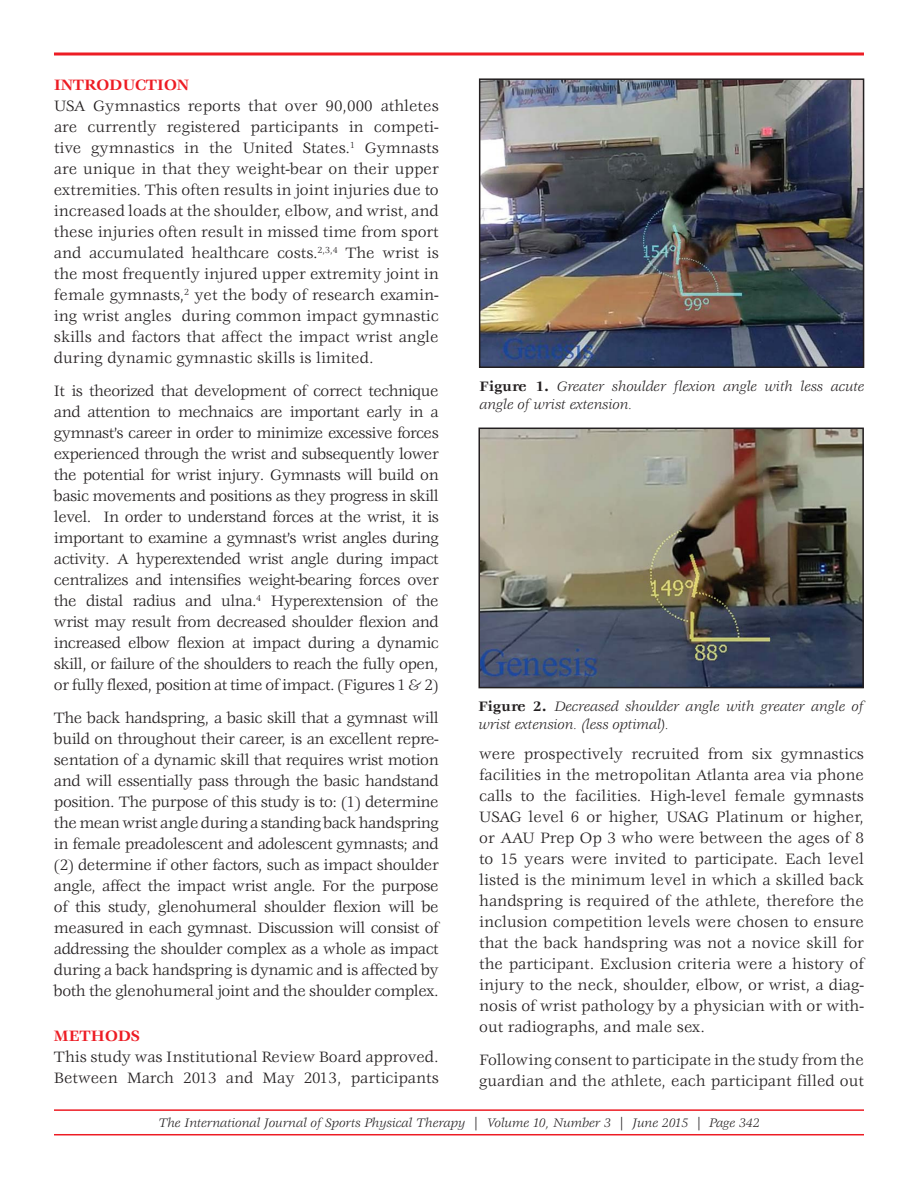
<style>
.page{position:relative;width:918px;height:1188px;background:#fff}
.page>*{position:absolute;margin:0;border:0;box-sizing:border-box;transform-origin:0 0}
.t1{font:16.5px/21px "Veljovic Std";color:#231f20;text-align:justify}
.t2{font:700 16.5px "Veljovic Std";color:#ed1c24}
.t3{font:italic 15px/18px "Veljovic Std";color:#231f20}
.t4{font:italic 13.5px "Veljovic Std";color:#231f20}
.s1{font-weight:700;font-style:normal}
</style>
<div class="page">
<hr style="left:54px;top:1109px;width:810px;height:2px;background:#ed1c24">
<hr style="left:54px;top:1134px;width:810px;height:1px;background:#ed1c24">
<svg style="left:54px;top:52px;width:810px;height:4px;background:#f1545a"></svg>
<img style="left:482px;top:81px;width:379px;height:284px">
<div style="left:479px;top:78px;width:385px;height:290px;border:2px solid #231f20"></div>
<img style="left:481px;top:431px;width:380px;height:254px">
<div style="left:478px;top:428px;width:386px;height:260px;border:2px solid #231f20"></div>
<p class="t2" style="left:54px;top:78px;width:137px">INTRODUCTION</p>
<p class="t1" style="left:54px;top:97px;width:386px">USA Gymnastics reports that over 90,000 athletes are currently registered participants in competi&shy;tive gymnastics in the United States.<sup>1</sup> Gymnasts are unique in that they weight-bear on their upper extremities. This often results in joint injuries due to increased loads at the shoulder, elbow, and wrist, and these injuries often result in missed time from sport and accumulated healthcare costs.<sup>2,3,4</sup> The wrist is the most frequently injured upper extremity joint in female gymnasts,<sup>2</sup> yet the body of research examin&shy;ing wrist angles during common impact gymnastic skills and factors that affect the impact wrist angle during dynamic gymnastic skills is limited.</p>
<p class="t1" style="left:54px;top:382px;width:386px">It is theorized that development of correct technique and attention to mechnaics are important early in a gymnast’s career in order to minimize excessive forces experienced through the wrist and subsequently lower the potential for wrist injury. Gymnasts will build on basic movements and positions as they progress in skill level. In order to understand forces at the wrist, it is important to examine a gymnast’s wrist angles during activity. A hyperextended wrist angle during impact centralizes and intensifies weight-bearing forces over the distal radius and ulna.<sup>4</sup> Hyperextension of the wrist may result from decreased shoulder flexion and increased elbow flexion at impact during a dynamic skill, or failure of the shoulders to reach the fully open, or fully flexed, position at time of impact. (Figures 1 &amp; 2)</p>
<p class="t1" style="left:54px;top:709px;width:386px">The back handspring, a basic skill that a gymnast will build on throughout their career, is an excellent repre&shy;sentation of a dynamic skill that requires wrist motion and will essentially pass through the basic handstand position. The purpose of this study is to: (1) determine the mean wrist angle during a standing back handspring in female preadolescent and adolescent gymnasts; and (2) determine if other factors, such as impact shoulder angle, affect the impact wrist angle. For the purpose of this study, glenohumeral shoulder flexion will be measured in each gymnast. Discussion will consist of addressing the shoulder complex as a whole as impact during a back handspring is dynamic and is affected by both the glenohumeral joint and the shoulder complex.</p>
<p class="t2" style="left:54px;top:1029px;width:87px">METHODS</p>
<p class="t1" style="left:54px;top:1048px;width:386px">This study was Institutional Review Board approved.<br>Between March 2013 and May 2013, participants</p>
<p class="t3" style="left:480px;top:378px;width:386px"><span class="s1">Figure 1.</span> Greater shoulder flexion angle with less acute angle of wrist extension.</p>
<p class="t3" style="left:478px;top:699px;width:386px"><span class="s1">Figure 2.</span> Decreased shoulder angle with greater angle of wrist extension. (less optimal).</p>
<p class="t1" style="left:479px;top:745px;width:386px">were prospectively recruited from six gymnastics facilities in the metropolitan Atlanta area via phone calls to the facilities. High-level female gymnasts USAG level 6 or higher, USAG Platinum or higher, or AAU Prep Op 3 who were between the ages of 8 to 15 years were invited to participate. Each level listed is the minimum level in which a skilled back handspring is required of the athlete, therefore the inclusion competition levels were chosen to ensure that the back handspring was not a novice skill for the participant. Exclusion criteria were a history of injury to the neck, shoulder, elbow, or wrist, a diag&shy;nosis of wrist pathology by a physician with or with&shy;out radiographs, and male sex.</p>
<p class="t1" style="left:479px;top:1051px;width:386px">Following consent to participate in the study from the guardian and the athlete, each participant filled out</p>
<p class="t4" style="left:158px;top:1117px;width:603px">The International Journal of Sports Physical Therapy | Volume 10, Number 3 | June 2015 | Page 342</p>
</div>
